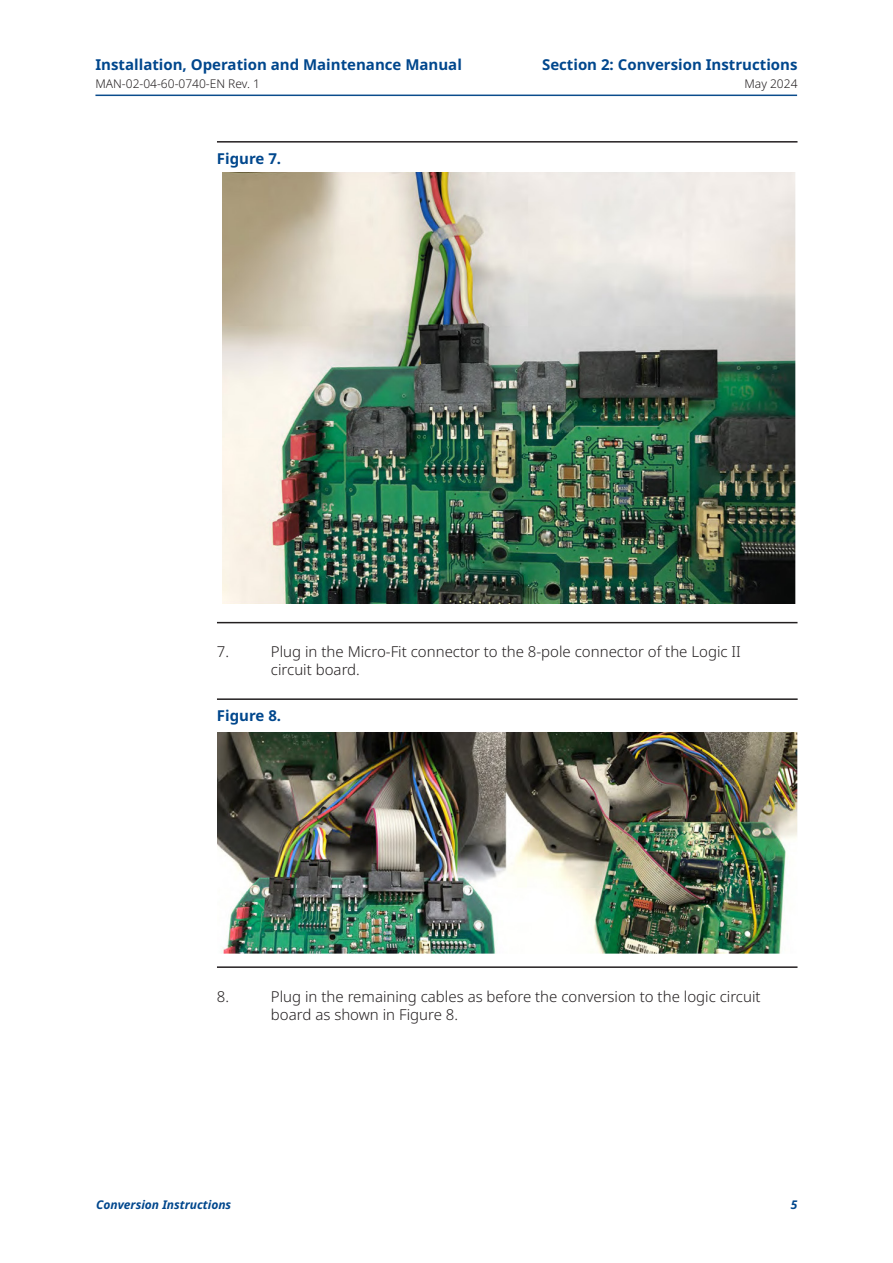
<style>
.page{position:relative;width:893px;height:1263px;background:#fff}
.page>*{position:absolute;margin:0;border:0;box-sizing:border-box;transform-origin:0 0}
._01_Body_text_numbered_lvl_1{font:300 15px/18px "Noto Sans";color:#231f20}
.t1{font:700 15px "Noto Sans";color:#01478d}
.t2{font:300 12px "Noto Sans";color:#231f20}
.t3{font:italic 700 12px "Noto Sans";color:#01478d}
</style>
<div class="page">
<img style="left:217px;top:732px;width:581px;height:221px">
<img style="left:223px;top:172px;width:573px;height:431px">
<hr style="left:95px;top:95px;width:702px;height:1px;background:#0b4c8c">
<hr style="left:217px;top:141px;width:580px;height:2px;background:#231f20">
<hr style="left:217px;top:622px;width:580px;height:1px;background:#231f20">
<hr style="left:217px;top:966px;width:580px;height:2px;background:#231f20">
<hr style="left:217px;top:698px;width:581px;height:2px;background:#231f20">
<p class="t1" style="left:95px;top:56px;width:368px">Installation, Operation and Maintenance Manual</p>
<p class="t2" style="left:95px;top:77px;width:166px">MAN-02-04-60-0740-EN Rev. 1</p>
<p class="t2" style="left:744px;top:77px;width:55px">May 2024</p>
<p class="t1" style="left:542px;top:56px;width:257px">Section 2: Conversion Instructions</p>
<p class="t1" style="left:217px;top:150px;width:66px">Figure 7.</p>
<p class="_01_Body_text_numbered_lvl_1" style="left:217px;top:643px;width:14px">7.</p>
<p class="_01_Body_text_numbered_lvl_1" style="left:271px;top:643px;width:471px">Plug in the Micro-Fit connector to the 8-pole connector of the Logic II circuit board.</p>
<p class="t1" style="left:217px;top:707px;width:66px">Figure 8.</p>
<p class="_01_Body_text_numbered_lvl_1" style="left:217px;top:987px;width:14px">8.</p>
<p class="_01_Body_text_numbered_lvl_1" style="left:271px;top:987px;width:491px">Plug in the remaining cables as before the conversion to the logic circuit board as shown in Figure 8.</p>
<p class="t3" style="left:96px;top:1196px;width:137px">Conversion Instructions</p>
<p class="t3" style="left:791px;top:1196px;width:8px">5</p>
</div>
